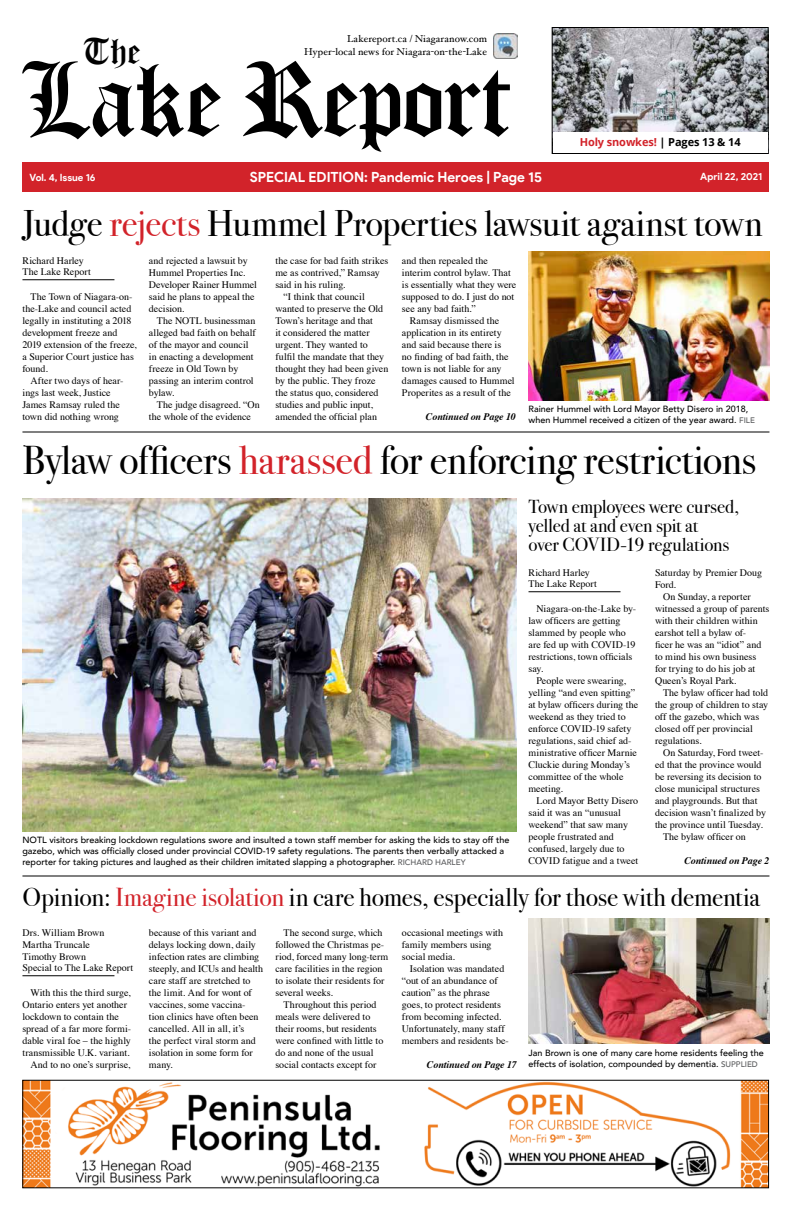
<style>
.page{position:relative;width:792px;height:1224px;background:#fff}
.page>*{position:absolute;margin:0;border:0;box-sizing:border-box;transform-origin:0 0}
.t1{font:115.3px "Old London Alternate";letter-spacing:-.01em;color:#000}
.t2{font:41px "Bodoni Svty Two ITCTT";letter-spacing:-.01em;color:#000}
.t3{font:40.3px "Old London Alternate";color:#000}
.t4{font:37px "Bodoni Svty Two ITCTT";letter-spacing:-.005em;color:#000}
.t5{font:26px "Bodoni Svty Two ITCTT";letter-spacing:-.005em;color:#000}
.t6{font:19px/19px "Bodoni Svty Two ITCTT";letter-spacing:-.005em;color:#000}
.t7{font:700 14px "Product Sans";color:#fff}
.t8{font:700 11px "Open Sans";letter-spacing:-.01em;color:#d2232a}
.t9{font:10px/12px "Times";color:#000}
.t10{font:10px/13px "Hoefler Text";letter-spacing:.005em;color:#000;text-align:right}
.t11{font:italic 700 10px "Times";letter-spacing:-.01em;color:#000}
.t12{font:700 10px "Product Sans";color:#fff}
.t13{font:500 9px/11px "Avenir";color:#000}
.s1{color:#000}
.s2{color:#d2232a}
.s3{font-size:8px;color:#58595b}
</style>
<div class="page">
<img style="left:24px;top:1082px;width:743px;height:104px">
<img style="left:493px;top:34px;width:24px;height:24px">
<div style="left:22px;top:162px;width:747px;height:30px;background:#d2232a"></div>
<img style="left:554px;top:29px;width:213px;height:103px">
<div style="left:552px;top:27px;width:217px;height:127px;border:1px solid #000"></div>
<div style="left:553px;top:132px;width:215px;height:21px;background:#fff"></div>
<hr style="left:22px;top:280px;width:92px;height:1px;background:#000">
<img style="left:529px;top:251px;width:241px;height:150px">
<img style="left:22px;top:499px;width:495px;height:332px">
<hr style="left:22px;top:432px;width:747px;height:1px;background:#000">
<hr style="left:22px;top:876px;width:747px;height:1px;background:#000">
<hr style="left:22px;top:976px;width:92px;height:1px;background:#000">
<img style="left:529px;top:918px;width:241px;height:126px">
<hr style="left:529px;top:592px;width:92px;height:1px;background:#000">
<p class="t10" style="left:304px;top:32px;width:184px">Lakereport.ca / Niagaranow.com<br>Hyper-local news for Niagara-on-the-Lake</p>
<h3 class="t3" style="left:84px;top:27px;width:59px">The</h3>
<h1 class="t1" style="left:23px;top:32px;width:492px">Lake Report</h1>
<p class="t8" style="left:580px;top:135px;width:162px">Holy snowkes! <span class="s1">| Pages 13 &amp; 14</span></p>
<h3 class="t7" style="left:250px;top:168px;width:294px">SPECIAL EDITION: Pandemic Heroes | Page 15</h3>
<p class="t12" style="left:29px;top:171px;width:68px">Vol. 4, Issue 16</p>
<p class="t12" style="left:700px;top:170px;width:64px">April 22, 2021</p>
<h3 class="t4" style="left:22px;top:193px;width:742px">Judge <span class="s2">rejects</span> Hummel Properties lawsuit against town</h3>
<p class="t9" style="left:22px;top:254px;width:70px;line-height:11px">Richard Harley<br>The Lake Report</p>
<p class="t9" style="left:22px;top:290px;width:116px;text-indent:8px">The Town of Niagara-on&shy;the-Lake and council acted legally in instituting a 2018 development freeze and<br>2019 extension of the freeze, a Superior Court justice has found.</p>
<p class="t9" style="left:22px;top:374px;width:102px;text-indent:8px">After two days of hear&shy;ings last week, Justice<br>James Ramsay ruled the town did nothing wrong</p>
<p class="t9" style="left:402px;top:254px;width:87px">and then repealed the</p>
<p class="t9" style="left:402px;top:266px;width:110px">interim control bylaw. That</p>
<p class="t9" style="left:402px;top:278px;width:116px">is essentially what they were</p>
<p class="t9" style="left:402px;top:290px;width:114px">supposed to do. I just do not</p>
<p class="t9" style="left:402px;top:302px;width:75px">see any bad faith.”</p>
<p class="t9" style="left:410px;top:314px;width:91px">Ramsay dismissed the</p>
<p class="t9" style="left:402px;top:326px;width:101px">application in its entirety</p>
<p class="t9" style="left:402px;top:338px;width:101px">and said because there is</p>
<p class="t9" style="left:402px;top:350px;width:108px">no finding of bad faith, the</p>
<p class="t9" style="left:402px;top:362px;width:101px">town is not liable for any</p>
<p class="t9" style="left:402px;top:374px;width:114px">damages caused to Hummel</p>
<p class="t9" style="left:402px;top:386px;width:111px">Properites as a result of the</p>
<p class="t9" style="left:149px;top:254px;width:110px">and rejected a lawsuit by<br>Hummel Properties Inc.<br>Developer Rainer Hummel said he plans to appeal the decision.</p>
<p class="t9" style="left:149px;top:314px;width:109px;text-indent:8px">The NOTL businessman alleged bad faith on behalf of the mayor and council in enacting a development freeze in Old Town by passing an interim control bylaw.</p>
<p class="t9" style="left:149px;top:398px;width:113px;text-indent:8px">The judge disagreed. “On the whole of the evidence</p>
<p class="t9" style="left:275px;top:254px;width:114px">the case for bad faith strikes</p>
<p class="t9" style="left:275px;top:266px;width:106px">me as contrived,” Ramsay</p>
<p class="t9" style="left:275px;top:278px;width:71px">said in his ruling.</p>
<p class="t9" style="left:283px;top:290px;width:83px">“I think that council</p>
<p class="t9" style="left:275px;top:302px;width:109px">wanted to preserve the Old</p>
<p class="t9" style="left:275px;top:314px;width:99px">Town’s heritage and that</p>
<p class="t9" style="left:275px;top:326px;width:96px">it considered the matter</p>
<p class="t9" style="left:275px;top:338px;width:94px">urgent. They wanted to</p>
<p class="t9" style="left:275px;top:350px;width:110px">fulfil the mandate that they</p>
<p class="t9" style="left:275px;top:362px;width:114px">thought they had been given</p>
<p class="t9" style="left:275px;top:374px;width:102px">by the public. They froze</p>
<p class="t9" style="left:275px;top:386px;width:105px">the status quo, considered</p>
<p class="t9" style="left:275px;top:398px;width:99px">studies and public input,</p>
<p class="t9" style="left:275px;top:410px;width:103px">amended the official plan</p>
<p class="t13" style="left:529px;top:403px;width:228px">Rainer Hummel with Lord Mayor Betty Disero in 2018, when Hummel received a citizen of the year award. <span class="s3">FILE</span></p>
<p class="t11" style="left:426px;top:407px;width:92px">Continued on Page 10</p>
<h2 class="t2" style="left:22px;top:427px;width:735px">Bylaw officers <span class="s2">harassed</span> for enforcing restrictions</h2>
<p class="t13" style="left:22px;top:834px;width:488px">NOTL visitors breaking lockdown regulations swore and insulted a town staff member for asking the kids to stay off the gazebo, which was officially closed under provincial COVID-19 safety regulations. The parents then verbally attacked a reporter for taking pictures and laughed as their children imitated slapping a photographer. <span class="s3">RICHARD HARLEY</span></p>
<h3 class="t6" style="left:529px;top:495px;width:212px">Town employees were cursed, yelled at and even spit at<br>over COVID-19 regulations</h3>
<p class="t9" style="left:529px;top:566px;width:70px;line-height:11px">Richard Harley<br>The Lake Report</p>
<p class="t9" style="left:529px;top:602px;width:109px;text-indent:8px">Niagara-on-the-Lake by&shy;law officers are getting slammed by people who are fed up with COVID-19 restrictions, town officials say.</p>
<p class="t9" style="left:529px;top:674px;width:111px;text-indent:8px">People were swearing, yelling “and even spitting” at bylaw officers during the weekend as they tried to enforce COVID-19 safety regulations, said chief ad&shy;ministrative officer Marnie<br>Cluckie during Monday’s committee of the whole meeting.</p>
<p class="t9" style="left:529px;top:794px;width:111px;text-indent:8px">Lord Mayor Betty Disero said it was an “unusual weekend” that saw many people frustrated and confused, largely due to<br>COVID fatigue and a tweet</p>
<p class="t9" style="left:655px;top:566px;width:109px">Saturday by Premier Doug<br>Ford.</p>
<p class="t9" style="left:655px;top:590px;width:116px;text-indent:8px">On Sunday, a reporter witnessed a group of parents with their children within earshot tell a bylaw of-<br>ficer he was an “idiot” and to mind his own business for trying to do his job at<br>Queen’s Royal Park.</p>
<p class="t9" style="left:655px;top:686px;width:115px;text-indent:8px">The bylaw officer had told the group of children to stay off the gazebo, which was closed off per provincial regulations.</p>
<p class="t9" style="left:663px;top:746px;width:102px">On Saturday, Ford tweet-</p>
<p class="t9" style="left:655px;top:758px;width:108px">ed that the province would</p>
<p class="t9" style="left:655px;top:770px;width:108px">be reversing its decision to</p>
<p class="t9" style="left:655px;top:782px;width:106px">close municipal structures</p>
<p class="t9" style="left:655px;top:794px;width:104px">and playgrounds. But that</p>
<p class="t9" style="left:655px;top:806px;width:113px">decision wasn’t finalized by</p>
<p class="t9" style="left:655px;top:818px;width:109px">the province until Tuesday.</p>
<p class="t9" style="left:663px;top:830px;width:84px">The bylaw officer on</p>
<p class="t11" style="left:684px;top:851px;width:87px">Continued on Page 2</p>
<h3 class="t5" style="left:22px;top:876px;width:739px">Opinion: <span class="s2">Imagine isolation</span> in care homes, especially for those with dementia</h3>
<p class="t9" style="left:22px;top:926px;width:84px">Drs. William Brown<br>Martha Truncale<br>Timothy Brown</p>
<p class="t9" style="left:22px;top:961px;width:112px">Special to The Lake Report</p>
<p class="t9" style="left:30px;top:986px;width:102px">With this the third surge,</p>
<p class="t9" style="left:22px;top:998px;width:106px">Ontario enters yet another</p>
<p class="t9" style="left:22px;top:1010px;width:98px">lockdown to contain the</p>
<p class="t9" style="left:22px;top:1022px;width:110px">spread of a far more formi-</p>
<p class="t9" style="left:22px;top:1034px;width:110px">dable viral foe – the highly</p>
<p class="t9" style="left:22px;top:1046px;width:109px">transmissible U.K. variant.</p>
<p class="t9" style="left:30px;top:1058px;width:102px">And to no one’s surprise,</p>
<p class="t9" style="left:402px;top:926px;width:103px">occasional meetings with family members using social media.</p>
<p class="t9" style="left:402px;top:962px;width:109px;text-indent:8px">Isolation was mandated “out of an abundance of caution” as the phrase goes, to protect residents from becoming infected.<br>Unfortunately, many staff members and residents be-</p>
<p class="t9" style="left:149px;top:926px;width:116px">because of this variant and delays locking down, daily infection rates are climbing steeply, and ICUs and health care staff are stretched to the limit. And for wont of vaccines, some vaccina&shy;tion clinics have often been cancelled. All in all, it’s<br>the perfect viral storm and isolation in some form for many.</p>
<p class="t9" style="left:275px;top:926px;width:114px;text-indent:8px">The second surge, which followed the Christmas pe&shy;riod, forced many long-term care facilities in the region to isolate their residents for several weeks.</p>
<p class="t9" style="left:275px;top:998px;width:109px;text-indent:8px">Throughout this period meals were delivered to their rooms, but residents were confined with little to do and none of the usual social contacts except for</p>
<p class="t13" style="left:529px;top:1047px;width:237px">Jan Brown is one of many care home residents feeling the effects of isolation, compounded by dementia. <span class="s3">SUPPLIED</span></p>
<p class="t11" style="left:427px;top:1055px;width:92px">Continued on Page 17</p>
</div>
